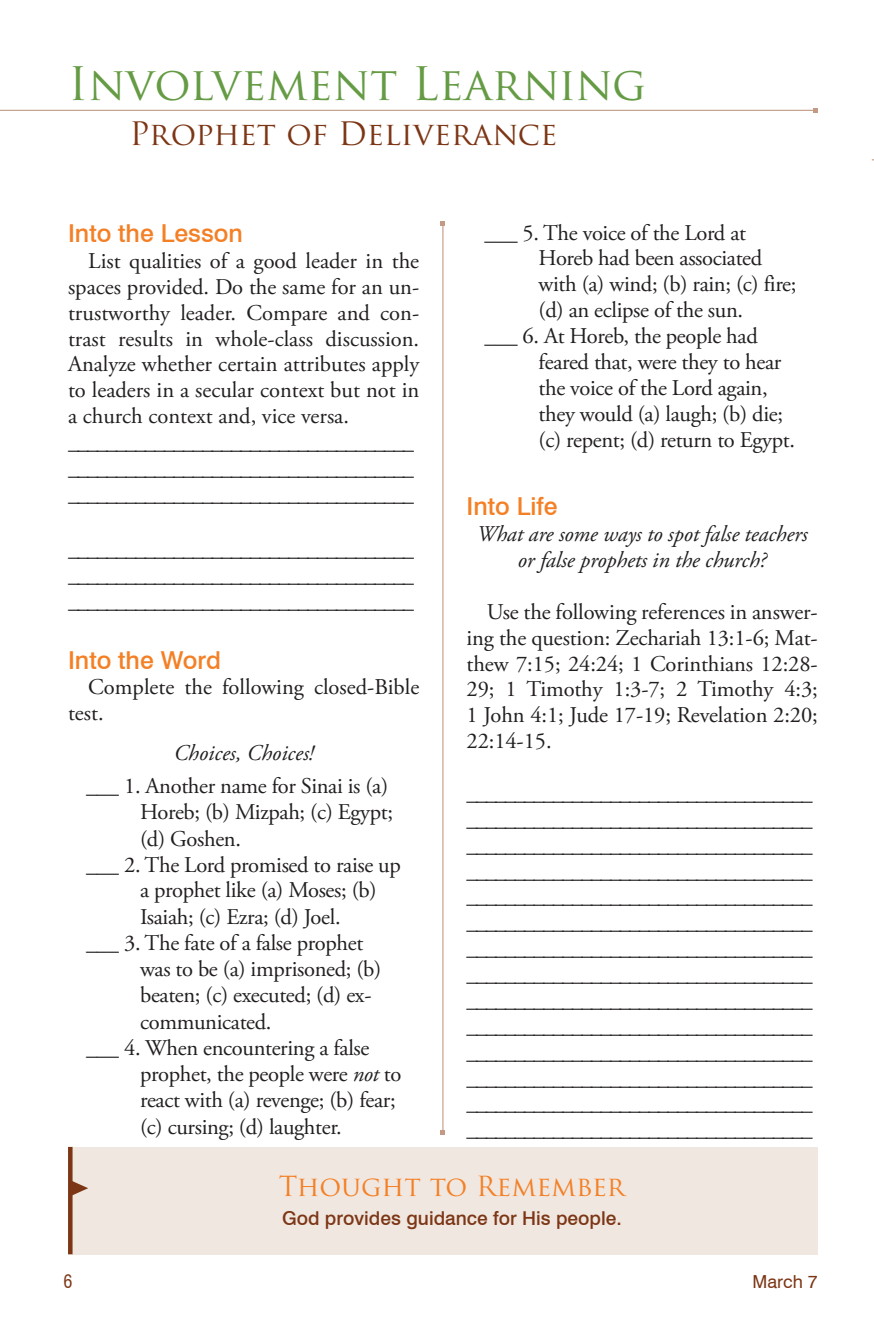
<style>
.page{position:relative;width:874px;height:1336px;background:#fff}
.page>*{position:absolute;margin:0;border:0;box-sizing:border-box;transform-origin:0 0}
.t1{font:45px "Trajan Pro";color:#659b44}
.t2{font:31.5px "Trajan Pro";color:#7c3615}
.t3{font:27px "Trajan Pro";color:#f48026}
.t4{font:500 24.75px "Swiss 721 BT";color:#f48026}
.t5{font:22.5px/25.9px "Adobe Garamond Pro";letter-spacing:-.015em;color:#231f20;text-align:justify}
.t6{font:italic 22.5px/25.9px "Adobe Garamond Pro";letter-spacing:-.005em;color:#231f20;text-align:center}
.t7{font:500 19.12px "Swiss 721 BT";color:#7c3615}
.t8{font:18px "Swiss 721 BT";color:#7c3615}
.t9{font:condensed 18px "Swiss 721 BT";color:#7c3615}
.s1{font-style:italic}
</style>
<div class="page">
<hr style="left:442px;top:223px;width:1px;height:909px;background:#c39b84">
<svg style="left:440px;top:221px;width:5px;height:5px"></svg>
<svg style="left:440px;top:1130px;width:5px;height:5px"></svg>
<hr style="left:0;top:110px;width:815px;height:1px;background:#c39b84">
<svg style="left:813px;top:108px;width:4px;height:5px"></svg>
<div style="left:73px;top:1147px;width:744px;height:107px;background:#f0e7e0"></div>
<div style="left:68px;top:1147px;width:5px;height:107px;background:#7c3615"></div>
<svg style="left:72px;top:1180px;width:16px;height:17px"></svg>
<h1 class="t1" style="left:68px;top:55px;width:579px">Involvement Learning</h1>
<h2 class="t2" style="left:129px;top:113px;width:429px">Prophet of Deliverance</h2>
<p class="t5" style="left:484px;top:220px;width:263px">___ 5. The voice of the Lord at</p>
<p class="t5" style="left:538px;top:246px;width:225px">Horeb had been associated</p>
<p class="t5" style="left:538px;top:272px;width:259px">with (a) wind; (b) rain; (c) fire;</p>
<p class="t5" style="left:538px;top:298px;width:206px">(d) an eclipse of the sun.</p>
<p class="t5" style="left:484px;top:324px;width:275px">___ 6. At Horeb, the people had</p>
<p class="t5" style="left:538px;top:350px;width:244px">feared that, were they to hear</p>
<p class="t5" style="left:538px;top:376px;width:230px">the voice of the Lord again,</p>
<p class="t5" style="left:538px;top:401px;width:246px">they would (a) laugh; (b) die;</p>
<p class="t5" style="left:538px;top:427px;width:258px">(c) repent; (d) return to Egypt.</p>
<p class="t4" style="left:68px;top:218px;width:176px">Into the Lesson</p>
<p class="t5" style="left:68px;top:249px;width:353px;text-align:left;text-indent:20px">List qualities of a good leader in the spaces provided. Do the same for an un&shy;trustworthy leader. Compare and con&shy;trast results in whole-class discussion.<br>Analyze whether certain attributes apply to leaders in a secular context but not in a church context and, vice versa. ____________________________________ ____________________________________ ____________________________________</p>
<p class="t4" style="left:466px;top:491px;width:92px">Into Life</p>
<p class="t6" style="left:476px;top:522px;width:332px">What are some ways to spot false teachers or false prophets in the church?</p>
<p class="t5" style="left:466px;top:599px;width:353px;text-indent:20px">Use the following references in answer&shy;ing the question: Zechariah 13:1-6; Mat&shy;thew 7:15; 24:24; 1 Corinthians 12:28- 29; 1 Timothy 1:3-7; 2 Timothy 4:3; 1 John 4:1; Jude 17-19; Revelation 2:20; 22:14-15.</p>
<p class="t5" style="left:68px;top:537px;width:347px">____________________________________ ____________________________________ ____________________________________</p>
<p class="t4" style="left:68px;top:645px;width:155px">Into the Word</p>
<p class="t5" style="left:68px;top:675px;width:352px;text-indent:20px">Complete the following closed-Bible test.</p>
<p class="t6" style="left:174px;top:741px;width:141px">Choices, Choices!</p>
<p class="t5" style="left:86px;top:773px;width:304px">___ 1. Another name for Sinai is (a)</p>
<p class="t5" style="left:140px;top:799px;width:254px">Horeb; (b) Mizpah; (c) Egypt;</p>
<p class="t5" style="left:140px;top:826px;width:102px">(d) Goshen.</p>
<p class="t5" style="left:86px;top:852px;width:316px">___ 2. The Lord promised to raise up</p>
<p class="t5" style="left:140px;top:878px;width:238px">a prophet like (a) Moses; (b)</p>
<p class="t5" style="left:140px;top:905px;width:202px">Isaiah; (c) Ezra; (d) Joel.</p>
<p class="t5" style="left:86px;top:931px;width:279px">___ 3. The fate of a false prophet</p>
<p class="t5" style="left:140px;top:957px;width:243px">was to be (a) imprisoned; (b)</p>
<p class="t5" style="left:140px;top:983px;width:233px">beaten; (c) executed; (d) ex-</p>
<p class="t5" style="left:140px;top:1010px;width:133px">communicated.</p>
<p class="t5" style="left:86px;top:1036px;width:285px">___ 4. When encountering a false</p>
<p class="t5" style="left:140px;top:1061px;width:263px">prophet, the people were <span class="s1">not</span> to</p>
<p class="t5" style="left:140px;top:1087px;width:257px">react with (a) revenge; (b) fear;</p>
<p class="t5" style="left:140px;top:1114px;width:203px">(c) cursing; (d) laughter.</p>
<p class="t5" style="left:466px;top:781px;width:347px">____________________________________ ____________________________________ ____________________________________ ____________________________________ ____________________________________ ____________________________________ ____________________________________ ____________________________________ ____________________________________ ____________________________________ ____________________________________ ____________________________________ ____________________________________ ____________________________________</p>
<p class="t3" style="left:279px;top:1169px;width:348px">Thought to Remember</p>
<p class="t7" style="left:282px;top:1207px;width:341px">God provides guidance for His people.</p>
<p class="t9" style="left:64px;top:1270px;width:10px">6</p>
<p class="t8" style="left:752px;top:1270px;width:67px">March 7</p>
</div>
